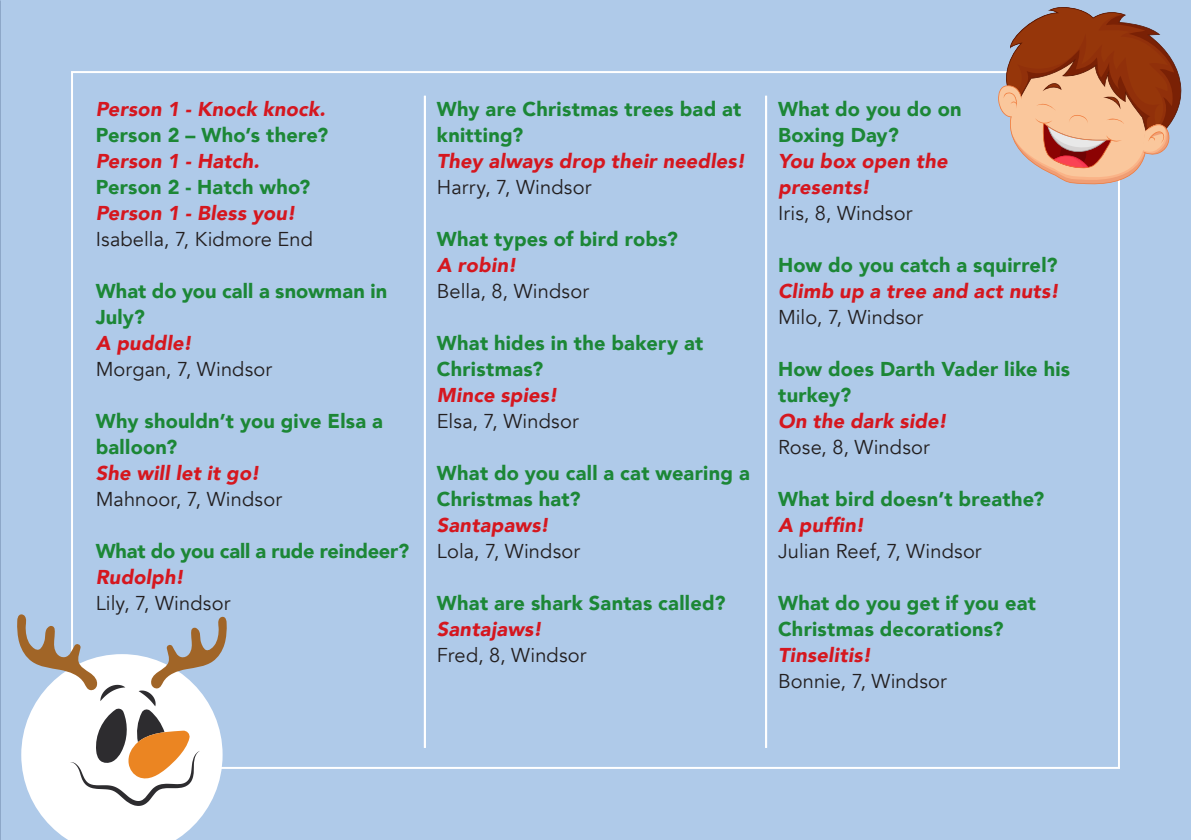
<style>
.page{position:relative;width:1191px;height:840px;background:#fff}
.page>*{position:absolute;margin:0;border:0;box-sizing:border-box;transform-origin:0 0}
.question{font:900 20px/26px "Avenir";letter-spacing:.01em;color:#1c8736}
.Answer{font:italic 900 20px/26px "Avenir";letter-spacing:.01em;color:#d5171f}
.Name{font:20px "Avenir";letter-spacing:.005em;color:#231f20}
.question-2{font:900 20px "Avenir";letter-spacing:-.01em;color:#1c8736}
</style>
<div class="page">
<div style="left:0;top:0;width:1191px;height:839px;background:#afcae9"></div>
<hr style="left:424px;top:96px;width:2px;height:651px;background:#fff">
<hr style="left:765px;top:96px;width:2px;height:651px;background:#fff">
<svg style="left:993px;top:7px;width:189px;height:179px"></svg>
<svg style="left:17px;top:613px;width:210px;height:226px"></svg>
<p class="Answer" style="left:96px;top:96px;width:231px">Person 1 - Knock knock.</p>
<p class="question" style="left:96px;top:121px;width:234px">Person 2 – Who’s there?</p>
<p class="Answer" style="left:96px;top:148px;width:165px">Person 1 - Hatch.</p>
<p class="question" style="left:96px;top:173px;width:216px">Person 2 - Hatch who?</p>
<p class="Answer" style="left:96px;top:200px;width:201px">Person 1 - Bless you!</p>
<p class="Name" style="left:96px;top:227px;width:219px">Isabella, 7, Kidmore End</p>
<p class="question" style="left:96px;top:277px;width:293px">What do you call a snowman in<br>July?</p>
<p class="Answer" style="left:96px;top:330px;width:98px">A puddle!</p>
<p class="Name" style="left:96px;top:357px;width:178px">Morgan, 7, Windsor</p>
<p class="question" style="left:96px;top:407px;width:289px">Why shouldn’t you give Elsa a balloon?</p>
<p class="Answer" style="left:96px;top:460px;width:165px">She will let it go!</p>
<p class="Name" style="left:96px;top:487px;width:188px">Mahnoor, 7, Windsor</p>
<p class="question-2" style="left:96px;top:534px;width:315px">What do you call a rude reindeer?</p>
<p class="Answer" style="left:96px;top:564px;width:90px">Rudolph!</p>
<p class="Name" style="left:96px;top:591px;width:136px">Lily, 7, Windsor</p>
<p class="question" style="left:437px;top:95px;width:306px">Why are Christmas trees bad at knitting?</p>
<p class="Answer" style="left:437px;top:148px;width:310px">They always drop their needles!</p>
<p class="Name" style="left:437px;top:175px;width:156px">Harry, 7, Windsor</p>
<p class="question" style="left:437px;top:225px;width:242px">What types of bird robs?</p>
<p class="Answer" style="left:437px;top:252px;width:81px">A robin!</p>
<p class="Name" style="left:437px;top:279px;width:154px">Bella, 8, Windsor</p>
<p class="question" style="left:437px;top:329px;width:268px">What hides in the bakery at<br>Christmas?</p>
<p class="Answer" style="left:437px;top:382px;width:122px">Mince spies!</p>
<p class="Name" style="left:437px;top:409px;width:143px">Elsa, 7, Windsor</p>
<p class="question" style="left:437px;top:459px;width:314px">What do you call a cat wearing a<br>Christmas hat?</p>
<p class="Answer" style="left:437px;top:512px;width:114px">Santapaws!</p>
<p class="Name" style="left:437px;top:539px;width:145px">Lola, 7, Windsor</p>
<p class="question" style="left:437px;top:589px;width:290px">What are shark Santas called?</p>
<p class="Answer" style="left:437px;top:616px;width:106px">Santajaws!</p>
<p class="Name" style="left:437px;top:643px;width:151px">Fred, 8, Windsor</p>
<p class="question" style="left:778px;top:95px;width:185px">What do you do on<br>Boxing Day?</p>
<p class="Answer" style="left:778px;top:148px;width:171px">You box open the presents!</p>
<p class="Name" style="left:778px;top:201px;width:136px">Iris, 8, Windsor</p>
<p class="question" style="left:778px;top:251px;width:281px">How do you catch a squirrel?</p>
<p class="Answer" style="left:778px;top:278px;width:282px">Climb up a tree and act nuts!</p>
<p class="Name" style="left:778px;top:305px;width:146px">Milo, 7, Windsor</p>
<p class="question" style="left:778px;top:355px;width:294px">How does Darth Vader like his turkey?</p>
<p class="Answer" style="left:778px;top:408px;width:170px">On the dark side!</p>
<p class="Name" style="left:778px;top:435px;width:153px">Rose, 8, Windsor</p>
<p class="question" style="left:778px;top:485px;width:268px">What bird doesn’t breathe?</p>
<p class="Answer" style="left:778px;top:512px;width:88px">A puffin!</p>
<p class="Name" style="left:778px;top:539px;width:205px">Julian Reef, 7, Windsor</p>
<p class="question" style="left:778px;top:589px;width:259px">What do you get if you eat<br>Christmas decorations?</p>
<p class="Answer" style="left:778px;top:642px;width:95px">Tinselitis!</p>
<p class="Name" style="left:778px;top:669px;width:170px">Bonnie, 7, Windsor</p>
</div>
